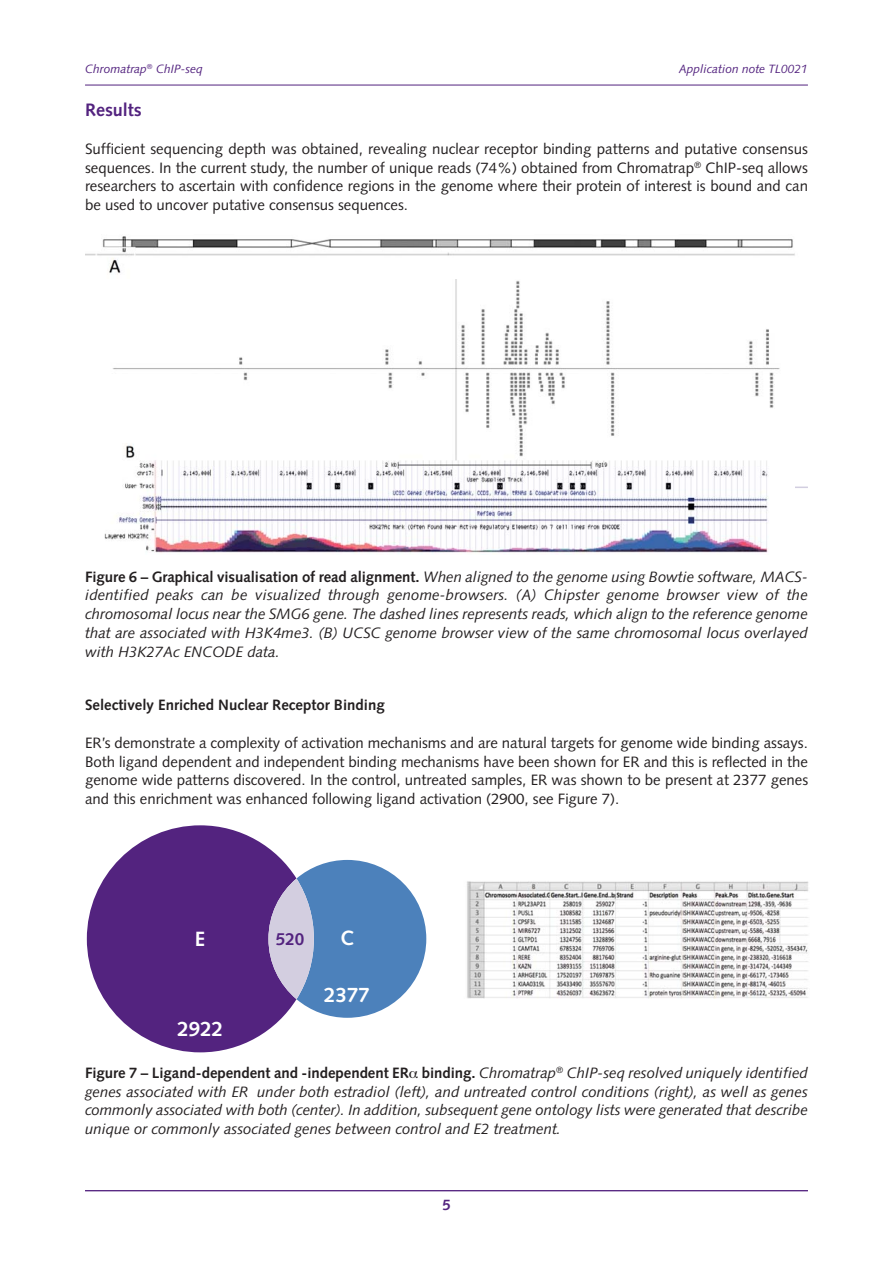
<style>
.page{position:relative;width:893px;height:1263px;background:#fff}
.page>*{position:absolute;margin:0;border:0;box-sizing:border-box;transform-origin:0 0}
.t1{font:700 20.7px "Syntax";color:#fff}
.t2{font:700 18px "Syntax";color:#53237f}
.t3{font:700 17.25px "Syntax";color:#53237f}
.t4{font:italic 15px/18.8px "Syntax";color:#231f20;text-align:justify}
.t5{font:15px/18.8px "Syntax";color:#231f20;text-align:justify}
.t6{font:700 15px "Syntax";color:#231f20}
.t7{font:700 15px "Syntax";color:#53237f}
.t8{font:italic 12px "Syntax";color:#53237f}
.s1{font-weight:700;font-style:normal}
</style>
<div class="page">
<hr style="left:85px;top:85px;width:723px;height:1px;background:#53237f">
<hr style="left:85px;top:1190px;width:723px;height:1px;background:#53237f">
<hr style="left:85px;top:487px;width:723px;height:1px;background:#d2cee0">
<img style="left:85px;top:279px;width:710px;height:274px">
<img style="left:467px;top:881px;width:342px;height:117px">
<svg style="left:87px;top:825px;width:195px;height:227px;fill:#53237f"></svg>
<svg style="left:268px;top:860px;width:158px;height:158px;background:#7996c5"></svg>
<img style="left:85px;top:236px;width:710px;height:38px">
<p class="t8" style="left:85px;top:64px;width:119px">Chromatrap<sup>®</sup> ChIP-seq</p>
<p class="t8" style="left:679px;top:64px;width:131px">Application note TL0021</p>
<p class="t2" style="left:85px;top:103px;width:58px">Results</p>
<p class="t5" style="left:85px;top:141px;width:724px">Sufficient sequencing depth was obtained, revealing nuclear receptor binding patterns and putative consensus sequences. In the current study, the number of unique reads (74%) obtained from Chromatrap<sup>®</sup> ChIP-seq allows researchers to ascertain with confidence regions in the genome where their protein of interest is bound and can be used to uncover putative consensus sequences.</p>
<p class="t4" style="left:85px;top:568px;width:724px"><span class="s1">Figure 6 – Graphical visualisation of read alignment.</span> When aligned to the genome using Bowtie software, MACS&shy;identified peaks can be visualized through genome-browsers. (A) Chipster genome browser view of the chromosomal locus near the SMG6 gene. The dashed lines represents reads, which align to the reference genome that are associated with H3K4me3. (B) UCSC genome browser view of the same chromosomal locus overlayed with H3K27Ac ENCODE data.</p>
<p class="t6" style="left:85px;top:699px;width:301px">Selectively Enriched Nuclear Receptor Binding</p>
<p class="t5" style="left:85px;top:735px;width:725px">ER’s demonstrate a complexity of activation mechanisms and are natural targets for genome wide binding assays.<br>Both ligand dependent and independent binding mechanisms have been shown for ER and this is reflected in the genome wide patterns discovered. In the control, untreated samples, ER was shown to be present at 2377 genes and this enrichment was enhanced following ligand activation (2900, see Figure 7).</p>
<h1 class="t1" style="left:195px;top:931px;width:12px">E</h1>
<h1 class="t1" style="left:177px;top:1020px;width:47px">2922</h1>
<p class="t3" style="left:276px;top:932px;width:30px">520</p>
<h1 class="t1" style="left:340px;top:929px;width:15px">C</h1>
<h1 class="t1" style="left:324px;top:987px;width:47px">2377</h1>
<p class="t4" style="left:85px;top:1065px;width:724px"><span class="s1">Figure 7 – Ligand-dependent and -independent ER binding.</span> Chromatrap<sup>®</sup> ChIP-seq resolved uniquely identified genes associated with ER under both estradiol (left), and untreated control conditions (right), as well as genes commonly associated with both (center). In addition, subsequent gene ontology lists were generated that describe unique or commonly associated genes between control and E2 treatment.</p>
<p class="t7" style="left:442px;top:1199px;width:10px">5</p>
</div>
